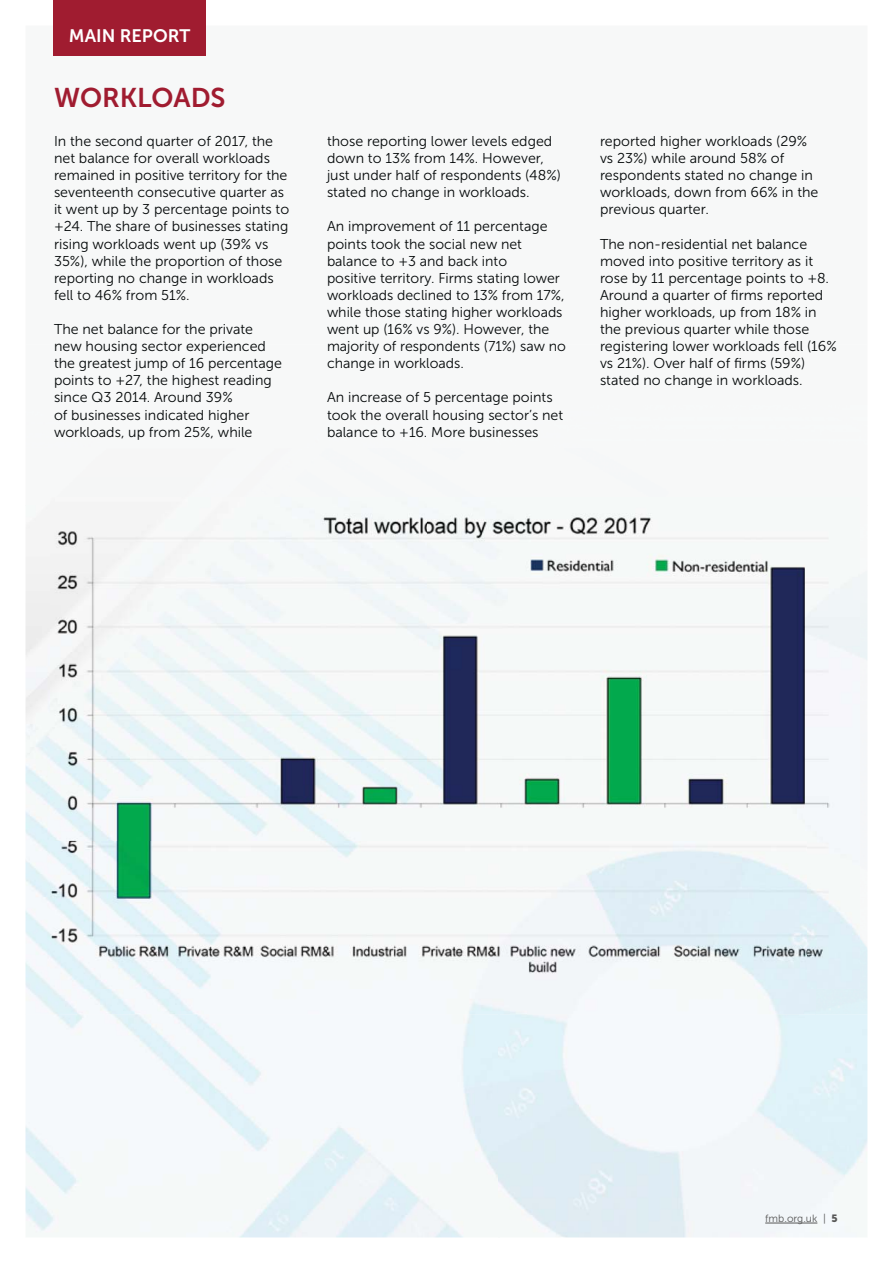
<style>
.page{position:relative;width:893px;height:1263px;background:#fff}
.page>*{position:absolute;margin:0;border:0;box-sizing:border-box;transform-origin:0 0}
.t1{font:27px "Museo Sans 700";color:#a01c30}
.t2{font:18px "Museo Sans 700";color:#fff}
.t3{font:14.25px/17.1px "Museo Sans 300";color:#040809}
.t4{font:10.5px "Museo Sans 300";color:#575757}
.s1{font-family:"Museo Sans 900"}
</style>
<div class="page">
<img style="left:51px;top:497px;width:808px;height:492px">
<hr style="left:765px;top:1223px;width:52px;height:1px;background:#575757">
<div style="left:53px;top:0;width:152px;height:56px;background:#a01c30"></div>
<p class="t2" style="left:69px;top:29px;width:123px">MAIN REPORT</p>
<h1 class="t1" style="left:54px;top:88px;width:173px">WORKLOADS</h1>
<p class="t3" style="left:54px;top:134px;width:237px">In the second quarter of 2017, the net balance for overall workloads remained in positive territory for the seventeenth consecutive quarter as it went up by 3 percentage points to +24. The share of businesses stating rising workloads went up (39% vs 35%), while the proportion of those reporting no change in workloads fell to 46% from 51%.</p>
<p class="t3" style="left:54px;top:322px;width:229px">The net balance for the private new housing sector experienced the greatest jump of 16 percentage points to +27, the highest reading since Q3 2014. Around 39%<br>of businesses indicated higher workloads, up from 25%, while</p>
<p class="t3" style="left:327px;top:134px;width:235px">those reporting lower levels edged down to 13% from 14%. However, just under half of respondents (48%) stated no change in workloads.</p>
<p class="t3" style="left:327px;top:219px;width:240px">An improvement of 11 percentage points took the social new net balance to +3 and back into<br>positive territory. Firms stating lower workloads declined to 13% from 17%, while those stating higher workloads went up (16% vs 9%). However, the majority of respondents (71%) saw no change in workloads.</p>
<p class="t3" style="left:327px;top:390px;width:238px">An increase of 5 percentage points took the overall housing sector’s net balance to +16. More businesses</p>
<p class="t3" style="left:600px;top:134px;width:220px">reported higher workloads (29% vs 23%) while around 58% of respondents stated no change in workloads, down from 66% in the previous quarter.</p>
<p class="t3" style="left:600px;top:237px;width:238px">The non-residential net balance moved into positive territory as it rose by 11 percentage points to +8.<br>Around a quarter of firms reported higher workloads, up from 18% in the previous quarter while those registering lower workloads fell (16% vs 21%). Over half of firms (59%) stated no change in workloads.</p>
<p class="t4" style="left:765px;top:1214px;width:74px">fmb.org.uk | <span class="s1">5</span></p>
</div>
